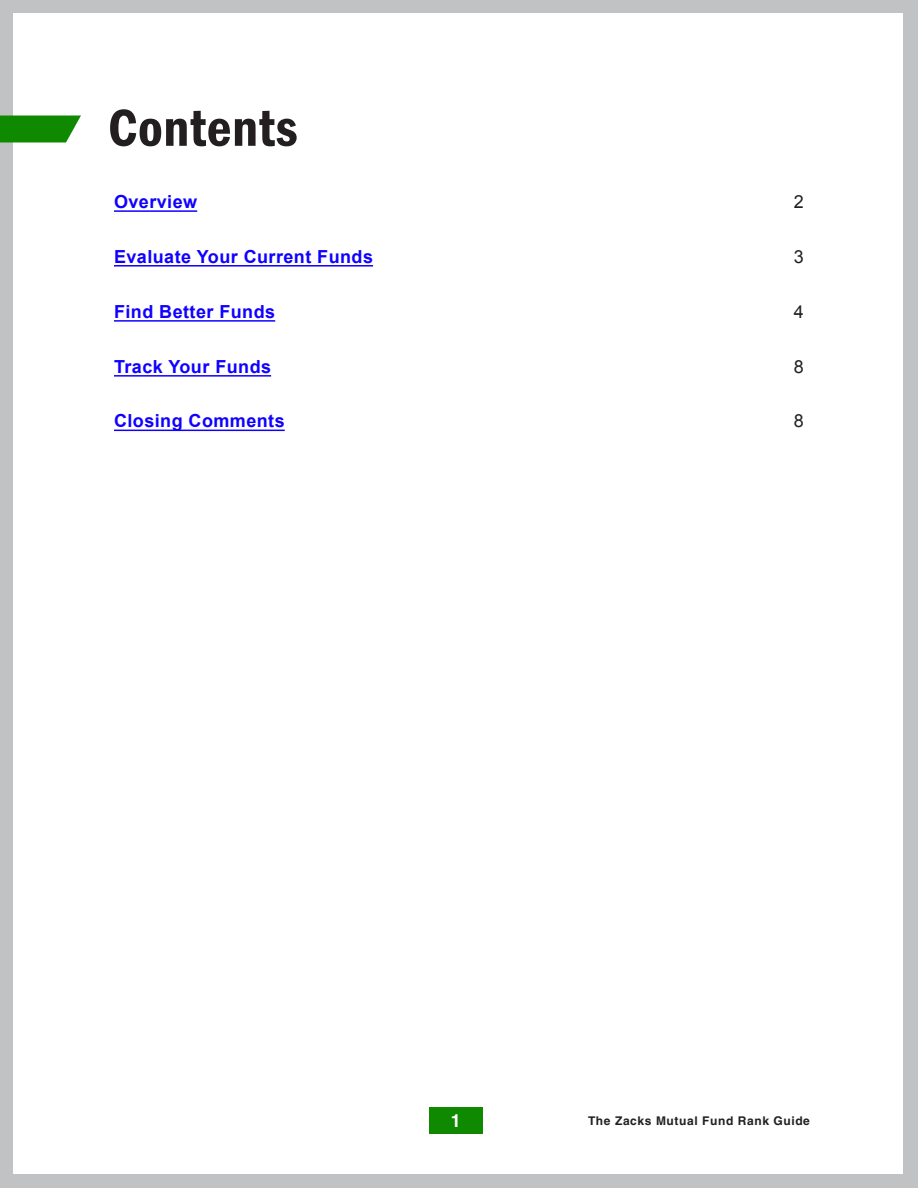
<style>
.page{position:relative;width:918px;height:1188px;background:#c1c2c4}
.page>*{position:absolute;margin:0;border:0;box-sizing:border-box;transform-origin:0 0}
.Head{font:600 condensed 54px "Franklin Gothic";letter-spacing:.01em;color:#231f20}
.Body{font:700 18px "Arial";letter-spacing:.025em;color:#0f00ff}
.Body-2{font:18px "Arial";color:#231f20}
.Body_text__Bld{font:700 18px "Helvetica";color:#fff}
.Body_text{font:700 12px "Helvetica";letter-spacing:.05em;color:#231f20}
</style>
<div class="page">
<div style="left:14px;top:14px;width:889px;height:1160px;background:#fff"></div>
<svg style="left:0;top:116px;width:81px;height:27px;background:#29961c"></svg>
<div style="left:429px;top:1107px;width:54px;height:27px;background:#0f8a00"></div>
<hr style="left:114px;top:210px;width:83px;height:2px;background:#0f00ff">
<hr style="left:114px;top:265px;width:259px;height:2px;background:#0f00ff">
<hr style="left:114px;top:320px;width:161px;height:2px;background:#0f00ff">
<hr style="left:114px;top:375px;width:157px;height:2px;background:#0f00ff">
<hr style="left:114px;top:430px;width:171px;height:1px;background:#0f00ff">
<p class="Head" style="left:108px;top:92px;width:191px">Contents</p>
<p class="Body" style="left:114px;top:190px;width:85px">Overview</p>
<p class="Body-2" style="left:794px;top:190px;width:12px">2</p>
<p class="Body" style="left:114px;top:245px;width:261px">Evaluate Your Current Funds</p>
<p class="Body-2" style="left:794px;top:245px;width:12px">3</p>
<p class="Body" style="left:114px;top:300px;width:163px">Find Better Funds</p>
<p class="Body-2" style="left:794px;top:300px;width:12px">4</p>
<p class="Body" style="left:114px;top:355px;width:159px">Track Your Funds</p>
<p class="Body-2" style="left:794px;top:355px;width:12px">8</p>
<p class="Body" style="left:114px;top:409px;width:172px">Closing Comments</p>
<p class="Body-2" style="left:794px;top:409px;width:12px">8</p>
<p class="Body_text__Bld" style="left:451px;top:1110px;width:12px">1</p>
<p class="Body_text" style="left:588px;top:1114px;width:223px">The Zacks Mutual Fund Rank Guide</p>
</div>
